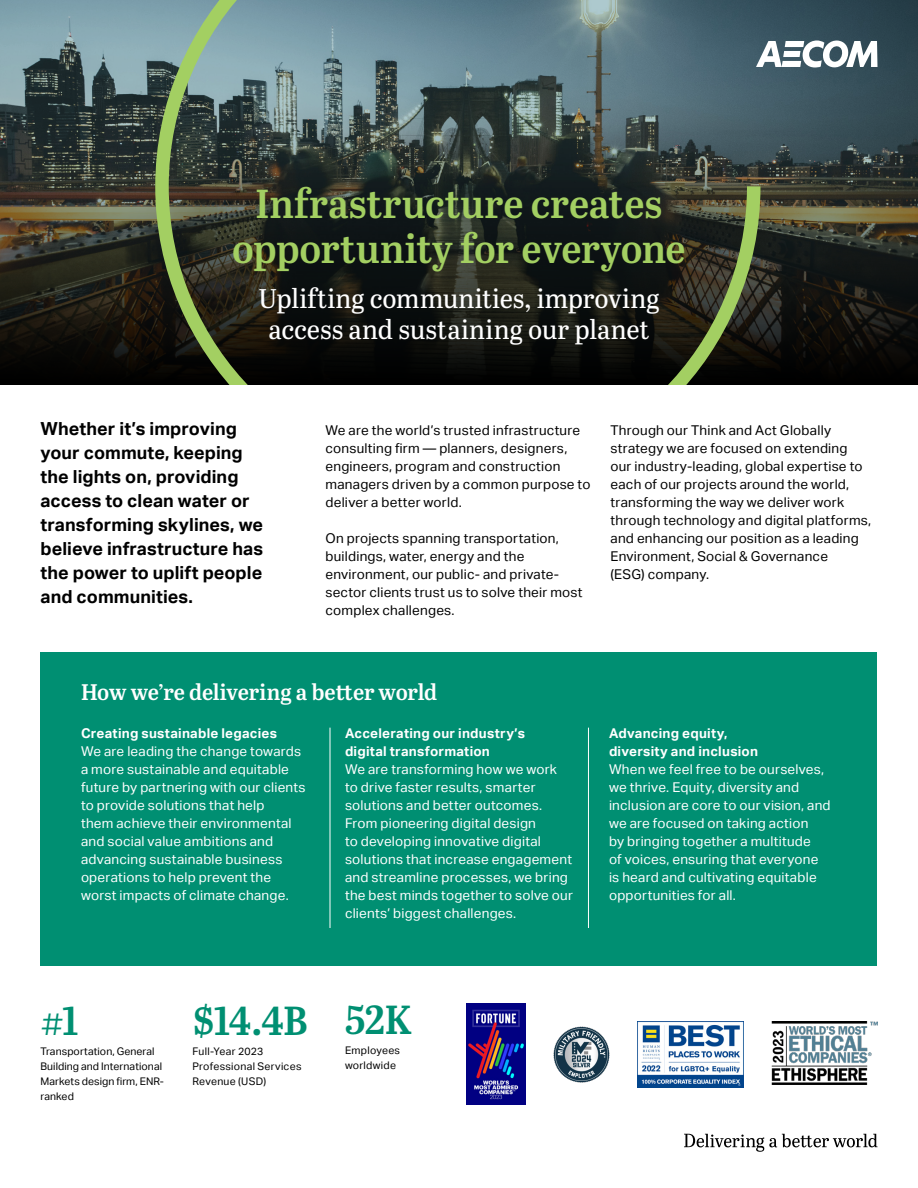
<style>
.page{position:relative;width:918px;height:1188px;background:#fff}
.page>*{position:absolute;margin:0;border:0;box-sizing:border-box;transform-origin:0 0}
.t1{font:40.5px/45px "Abril Titling Sb";letter-spacing:-.005em;color:#a3cf62;text-align:center}
.t2{font:40.5px "Abril Titling Sb";letter-spacing:-.02em;color:#008f72}
.t3{font:27px/31.5px "Abril Titling";color:#fff;text-align:center}
.t4{font:22.5px "Abril Titling Sb";letter-spacing:-.01em;color:#fff}
.t5{font:700 18px/24px "AECOM Sans";letter-spacing:.005em;color:#000}
.t6{font:13.5px/18px "AECOM Sans";letter-spacing:.015em;color:#fff}
.t7{font:13.5px/18px "AECOM Sans";letter-spacing:.02em;color:#000}
.t8{font:700 13.5px/18px "AECOM Sans";letter-spacing:.015em;color:#fff}
.t9{font:10.5px/15px "AECOM Sans";letter-spacing:.015em;color:#000}
</style>
<div class="page">
<img style="left:0;top:0;width:918px;height:158px">
<svg style="left:0;top:158px;width:918px;height:227px;background:#27261e"></svg>
<div style="left:40px;top:652px;width:838px;height:313px;background:#008f72"></div>
<img style="left:771px;top:1022px;width:107px;height:62px">
<img style="left:638px;top:1021px;width:106px;height:66px">
<img style="left:553px;top:1026px;width:57px;height:57px">
<svg style="left:148px;top:0;width:619px;height:385px;background:#3b4743"></svg>
<img style="left:467px;top:1003px;width:58px;height:102px">
<svg style="left:756px;top:40px;width:122px;height:28px"></svg>
<svg style="left:684px;top:1134px;width:194px;height:18px"></svg>
<hr style="left:330px;top:728px;width:1px;height:200px;background:#fff">
<hr style="left:588px;top:728px;width:1px;height:200px;background:#fff">
<h1 class="t1" style="left:232px;top:179px;width:455px">Infrastructure creates opportunity for everyone</h1>
<h2 class="t3" style="left:259px;top:281px;width:402px">Uplifting communities, improving access and sustaining our planet</h2>
<h3 class="t5" style="left:40px;top:417px;width:224px">Whether it’s improving your commute, keeping the lights on, providing access to clean water or transforming skylines, we believe infrastructure has the power to uplift people and communities.</h3>
<p class="t7" style="left:326px;top:421px;width:267px">We are the world’s trusted infrastructure consulting firm — planners, designers, engineers, program and construction managers driven by a common purpose to deliver a better world.</p>
<p class="t7" style="left:326px;top:529px;width:259px">On projects spanning transportation, buildings, water, energy and the environment, our public- and private&shy;sector clients trust us to solve their most complex challenges.</p>
<p class="t7" style="left:610px;top:421px;width:262px">Through our Think and Act Globally strategy we are focused on extending our industry-leading, global expertise to each of our projects around the world, transforming the way we deliver work through technology and digital platforms, and enhancing our position as a leading Environment, Social &amp; Governance<br>(ESG) company.</p>
<h3 class="t4" style="left:81px;top:675px;width:358px">How we’re delivering a better world</h3>
<p class="t8" style="left:81px;top:724px;width:198px">Creating sustainable legacies</p>
<p class="t6" style="left:81px;top:742px;width:226px">We are leading the change towards a more sustainable and equitable future by partnering with our clients to provide solutions that help<br>them achieve their environmental and social value ambitions and advancing sustainable business operations to help prevent the worst impacts of climate change.</p>
<p class="t8" style="left:345px;top:724px;width:181px">Accelerating our industry’s digital transformation</p>
<p class="t6" style="left:345px;top:760px;width:230px">We are transforming how we work to drive faster results, smarter solutions and better outcomes.<br>From pioneering digital design<br>to developing innovative digital solutions that increase engagement and streamline processes, we bring the best minds together to solve our clients’ biggest challenges.</p>
<p class="t8" style="left:609px;top:724px;width:151px">Advancing equity, diversity and inclusion</p>
<p class="t6" style="left:609px;top:760px;width:223px">When we feel free to be ourselves, we thrive. Equity, diversity and inclusion are core to our vision, and we are focused on taking action<br>by bringing together a multitude<br>of voices, ensuring that everyone is heard and cultivating equitable opportunities for all.</p>
<h1 class="t2" style="left:40px;top:991px;width:39px">#1</h1>
<p class="t9" style="left:40px;top:1044px;width:125px">Transportation, General<br>Building and International<br>Markets design firm, ENR&shy;ranked</p>
<h1 class="t2" style="left:192px;top:991px;width:117px">$14.4B</h1>
<p class="t9" style="left:192px;top:1044px;width:111px">Full-Year 2023<br>Professional Services<br>Revenue (USD)</p>
<h1 class="t2" style="left:345px;top:990px;width:68px">52K</h1>
<p class="t9" style="left:345px;top:1043px;width:57px">Employees worldwide</p>
</div>
